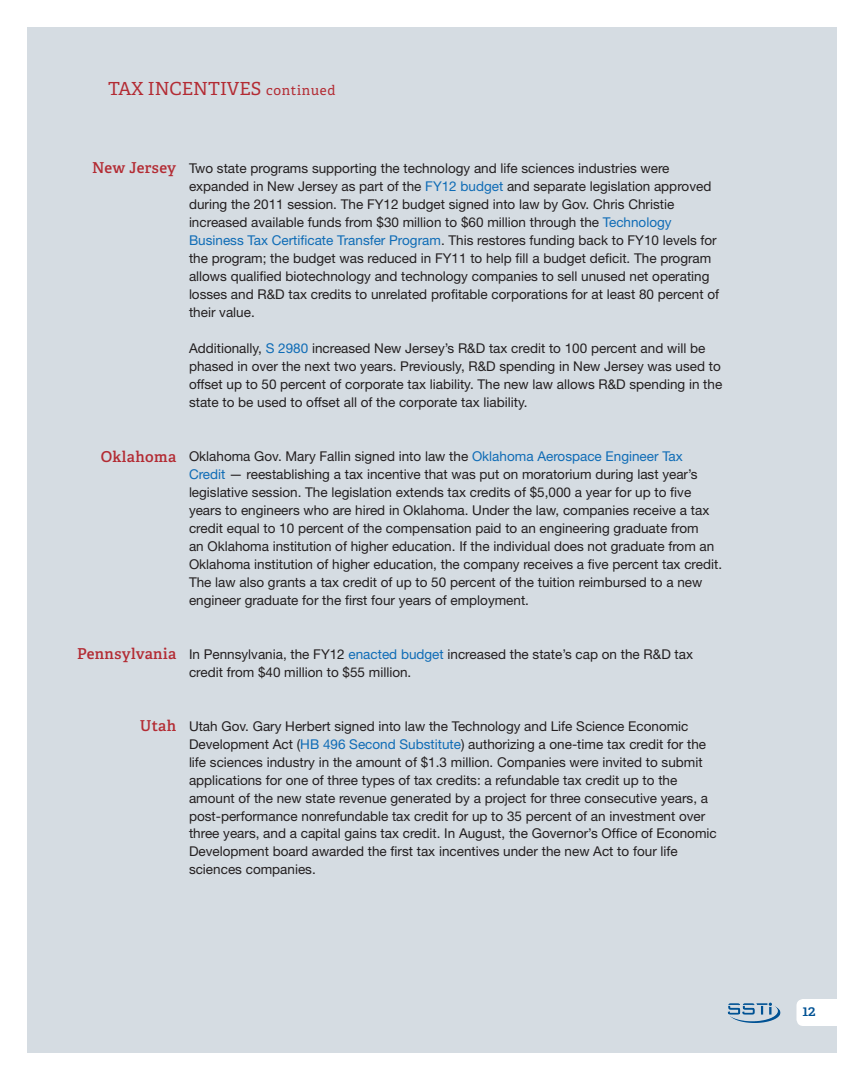
<style>
.page{position:relative;width:864px;height:1080px;background:#fff}
.page>*{position:absolute;margin:0;border:0;box-sizing:border-box;transform-origin:0 0}
.t1{font:18px "Adelle Basic";color:#b32b33}
.t2{font:600 15px "Adelle Basic";letter-spacing:.025em;color:#b32b33}
.t3{font:600 15px "Adelle Basic";color:#005294}
.t4{font:13.5px/18px "Helvetica Neue";color:#231f20}
.t5{font:13.5px "Adelle Basic";letter-spacing:.05em;color:#b32b33}
.s1{color:#0f6cb6}
</style>
<div class="page">
<div style="left:27px;top:27px;width:810px;height:1026px;background:#d5dce2"></div>
<div style="left:796px;top:999px;width:61px;height:27px;background:#fff;border-radius:7px"></div>
<img style="left:728px;top:1003px;width:41px;height:3px">
<h1 class="t1" style="left:108px;top:77px;width:52px">TAX INCENTIVES</h1>
<p class="t5" style="left:266px;top:81px;width:71px">CONTINUED</p>
<p class="t2" style="left:92px;top:159px;width:86px">New Jersey</p>
<p class="t4" style="left:189px;top:159px;width:532px">Two state programs supporting the technology and life sciences industries were expanded in New Jersey as part of the <span class="s1">FY12 budget</span> and separate legislation approved during the 2011 session. The FY12 budget signed into law by Gov. Chris Christie increased available funds from $30 million to $60 million through the <span class="s1">Technology Business Tax Certificate Transfer Program</span>. This restores funding back to FY10 levels for the program; the budget was reduced in FY11 to help fill a budget deficit. The program allows qualified biotechnology and technology companies to sell unused net operating losses and R&amp;D tax credits to unrelated profitable corporations for at least 80 percent of their value.</p>
<p class="t4" style="left:189px;top:339px;width:535px">Additionally, <span class="s1">S 2980</span> increased New Jersey’s R&amp;D tax credit to 100 percent and will be phased in over the next two years. Previously, R&amp;D spending in New Jersey was used to offset up to 50 percent of corporate tax liability. The new law allows R&amp;D spending in the state to be used to offset all of the corporate tax liability.</p>
<p class="t2" style="left:101px;top:447px;width:77px">Oklahoma</p>
<p class="t4" style="left:189px;top:447px;width:535px">Oklahoma Gov. Mary Fallin signed into law the <span class="s1">Oklahoma Aerospace Engineer Tax Credit</span> — reestablishing a tax incentive that was put on moratorium during last year’s legislative session. The legislation extends tax credits of $5,000 a year for up to five years to engineers who are hired in Oklahoma. Under the law, companies receive a tax credit equal to 10 percent of the compensation paid to an engineering graduate from<br>an Oklahoma institution of higher education. If the individual does not graduate from an Oklahoma institution of higher education, the company receives a five percent tax credit.<br>The law also grants a tax credit of up to 50 percent of the tuition reimbursed to a new engineer graduate for the first four years of employment.</p>
<p class="t2" style="left:77px;top:645px;width:101px">Pennsylvania</p>
<p class="t4" style="left:189px;top:645px;width:506px">In Pennsylvania, the FY12 <span class="s1">enacted budget</span> increased the state’s cap on the R&amp;D tax credit from $40 million to $55 million.</p>
<p class="t2" style="left:140px;top:716px;width:38px">Utah</p>
<p class="t4" style="left:189px;top:717px;width:529px">Utah Gov. Gary Herbert signed into law the Technology and Life Science Economic Development Act (<span class="s1">HB 496 Second Substitute</span>) authorizing a one-time tax credit for the life sciences industry in the amount of $1.3 million. Companies were invited to submit applications for one of three types of tax credits: a refundable tax credit up to the amount of the new state revenue generated by a project for three consecutive years, a post-performance nonrefundable tax credit for up to 35 percent of an investment over three years, and a capital gains tax credit. In August, the Governor’s Office of Economic Development board awarded the first tax incentives under the new Act to four life sciences companies.</p>
<p class="t3" style="left:802px;top:1001px;width:15px">12</p>
</div>
